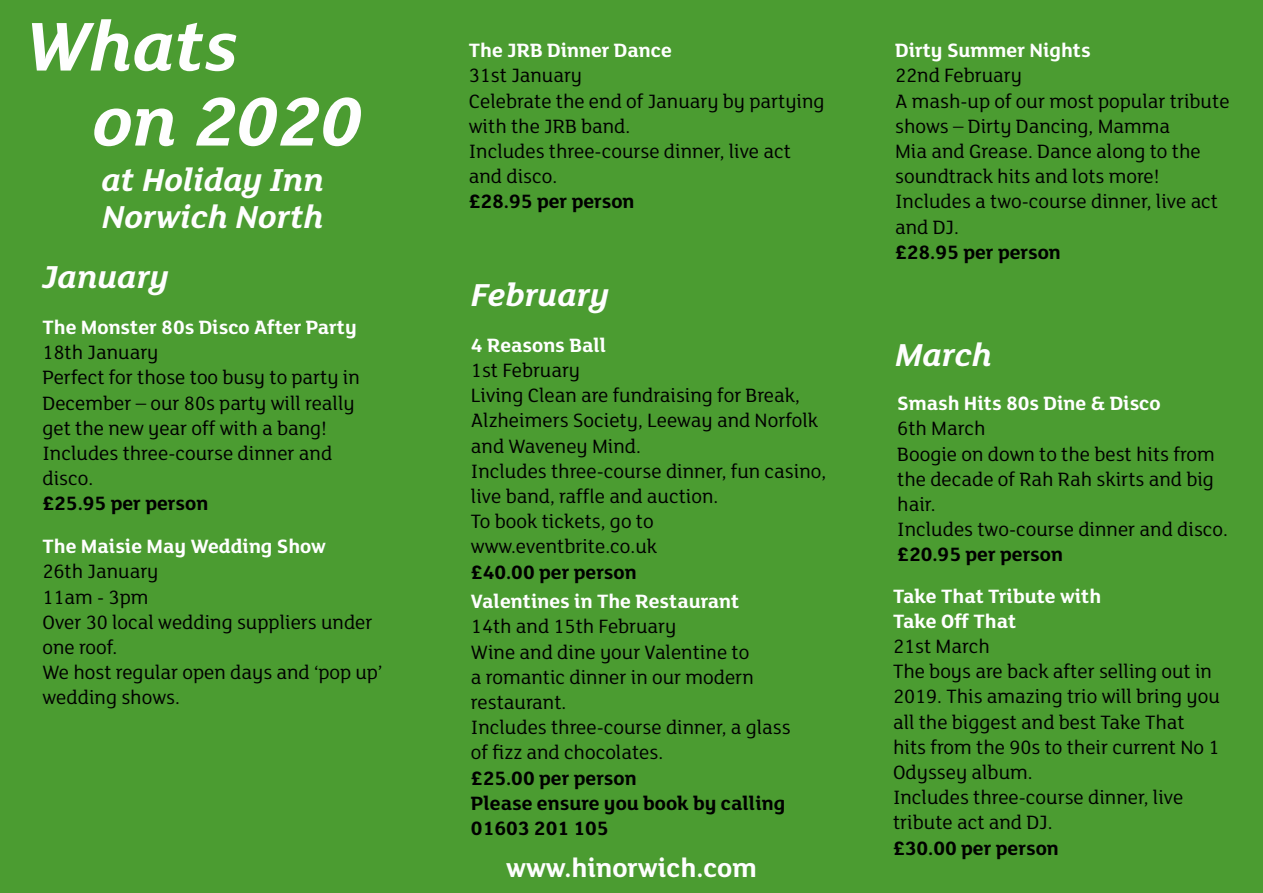
<style>
.page{position:relative;width:1263px;height:893px;background:#4b9c31}
.page>*{position:absolute;margin:0;border:0;box-sizing:border-box;transform-origin:0 0}
.t1{font:italic 700 75px/75px "FS Lola";color:#fefefe}
.t2{font:italic 700 34.5px/37.5px "FS Lola";color:#fefefe}
.t3{font:700 28.5px "FS Lola";color:#fefefe}
.t4{font:21px/25.2px "FS Lola";color:#000}
.t5{font:700 21px/25.2px "FS Lola";color:#fff}
.t6{font:700 21px/25.2px "FS Lola";color:#000}
</style>
<div class="page">
<h1 class="t1" style="left:92px;top:5px;width:271px;text-indent:-67px">Whats<br>on 2020</h1>
<h2 class="t2" style="left:101px;top:159px;width:224px">at Holiday Inn<br>Norwich North</h2>
<h2 class="t2" style="left:42px;top:256px;width:128px">January</h2>
<p class="t5" style="left:43px;top:313px;width:316px">The Monster 80s Disco After Party</p>
<p class="t4" style="left:43px;top:339px;width:319px">18th January<br>Perfect for those too busy to party in<br>December – our 80s party will really get the new year off with a bang!<br>Includes three-course dinner and disco.</p>
<p class="t6" style="left:43px;top:490px;width:167px">£25.95 per person</p>
<p class="t5" style="left:43px;top:533px;width:285px">The Maisie May Wedding Show</p>
<p class="t4" style="left:43px;top:558px;width:341px">26th January<br>11am - 3pm<br>Over 30 local wedding suppliers under one roof.<br>We host regular open days and ‘pop up’ wedding shows.</p>
<p class="t5" style="left:469px;top:37px;width:205px">The JRB Dinner Dance</p>
<p class="t4" style="left:469px;top:62px;width:357px">31st January<br>Celebrate the end of January by partying with the JRB band.<br>Includes three-course dinner, live act and disco.</p>
<p class="t6" style="left:469px;top:188px;width:167px">£28.95 per person</p>
<h2 class="t2" style="left:471px;top:274px;width:140px">February</h2>
<p class="t5" style="left:471px;top:331px;width:137px">4 Reasons Ball</p>
<p class="t4" style="left:471px;top:357px;width:357px">1st February<br>Living Clean are fundraising for Break,<br>Alzheimers Society, Leeway and Norfolk and Waveney Mind.<br>Includes three-course dinner, fun casino, live band, raffle and auction.<br>To book tickets, go to www.eventbrite.co.uk</p>
<p class="t6" style="left:471px;top:558px;width:167px">£40.00 per person</p>
<p class="t5" style="left:471px;top:588px;width:270px">Valentines in The Restaurant</p>
<p class="t4" style="left:471px;top:613px;width:321px">14th and 15th February<br>Wine and dine your Valentine to<br>a romantic dinner in our modern restaurant.<br>Includes three-course dinner, a glass of fizz and chocolates.</p>
<p class="t6" style="left:471px;top:764px;width:316px">£25.00 per person<br>Please ensure you book by calling<br>01603 201 105</p>
<h3 class="t3" style="left:506px;top:848px;width:252px">www.hinorwich.com</h3>
<p class="t5" style="left:895px;top:37px;width:197px">Dirty Summer Nights</p>
<p class="t4" style="left:895px;top:62px;width:336px">22nd February<br>A mash-up of our most popular tribute shows – Dirty Dancing, Mamma<br>Mia and Grease. Dance along to the soundtrack hits and lots more!<br>Includes a two-course dinner, live act and DJ.</p>
<p class="t6" style="left:895px;top:238px;width:167px">£28.95 per person</p>
<h2 class="t2" style="left:895px;top:334px;width:98px">March</h2>
<p class="t5" style="left:897px;top:390px;width:265px">Smash Hits 80s Dine &amp; Disco</p>
<p class="t4" style="left:897px;top:415px;width:332px">6th March<br>Boogie on down to the best hits from the decade of Rah Rah skirts and big hair.<br>Includes two-course dinner and disco.</p>
<p class="t6" style="left:897px;top:541px;width:167px">£20.95 per person</p>
<p class="t5" style="left:893px;top:582px;width:210px">Take That Tribute with<br>Take Off That</p>
<p class="t4" style="left:893px;top:633px;width:328px">21st March<br>The boys are back after selling out in<br>2019. This amazing trio will bring you all the biggest and best Take That hits from the 90s to their current No 1<br>Odyssey album.<br>Includes three-course dinner, live tribute act and DJ.</p>
<p class="t6" style="left:893px;top:834px;width:167px">£30.00 per person</p>
</div>
